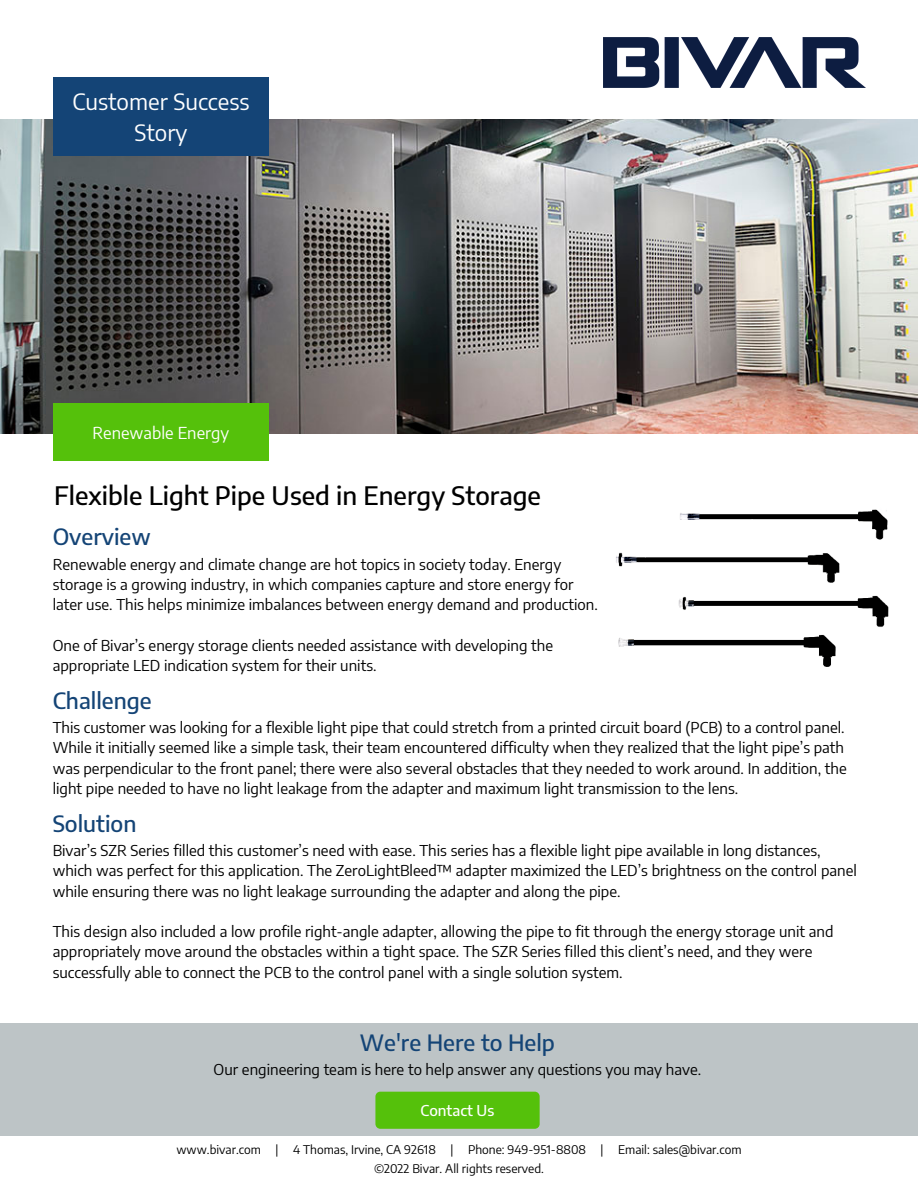
<style>
.page{position:relative;width:918px;height:1188px;background:#fff}
.page>*{position:absolute;margin:0;border:0;box-sizing:border-box;transform-origin:0 0}
.t1{font:500 25.5px "Encode Sans";color:#000}
.t2{font:500 22.5px "Encode Sans";color:#144476}
.t3{font:22.5px/31.5px "Encode Sans";color:#fff;text-align:center}
.t4{font:16.5px "Encode Sans";color:#fff}
.t5{font:15px/20.2px "Encode Sans";color:#000}
.t6{font:500 15px "Encode Sans";color:#fff}
.t7{font:12px/19px "Encode Sans";color:#000;text-align:center}
</style>
<div class="page">
<img style="left:0;top:120px;width:918px;height:313px">
<img style="left:603px;top:38px;width:262px;height:49px">
<div style="left:53px;top:77px;width:216px;height:79px;background:#144476"></div>
<div style="left:53px;top:403px;width:216px;height:58px;background:#55c10b"></div>
<img style="left:588px;top:416px;width:330px;height:251px">
<div style="left:0;top:1023px;width:916px;height:113px;background:#bdc4c6"></div>
<div style="left:375px;top:1092px;width:165px;height:37px;background:#55c10b;border-radius:5px"></div>
<h2 class="t3" style="left:72px;top:85px;width:179px">Customer Success<br>Story</h2>
<p class="t4" style="left:92px;top:422px;width:138px">Renewable Energy</p>
<h1 class="t1" style="left:54px;top:478px;width:488px">Flexible Light Pipe Used in Energy Storage</h1>
<h2 class="t2" style="left:53px;top:522px;width:100px">Overview</h2>
<p class="t5" style="left:53px;top:553px;width:547px">Renewable energy and climate change are hot topics in society today. Energy storage is a growing industry, in which companies capture and store energy for later use. This helps minimize imbalances between energy demand and production.</p>
<p class="t5" style="left:53px;top:634px;width:502px">One of Bivar’s energy storage clients needed assistance with developing the appropriate LED indication system for their units.</p>
<h2 class="t2" style="left:53px;top:686px;width:101px">Challenge</h2>
<p class="t5" style="left:53px;top:717px;width:796px">This customer was looking for a flexible light pipe that could stretch from a printed circuit board (PCB) to a control panel.<br>While it initially seemed like a simple task, their team encountered difficulty when they realized that the light pipe’s path was perpendicular to the front panel; there were also several obstacles that they needed to work around. In addition, the light pipe needed to have no light leakage from the adapter and maximum light transmission to the lens.</p>
<h2 class="t2" style="left:53px;top:809px;width:85px">Solution</h2>
<p class="t5" style="left:53px;top:840px;width:806px">Bivar’s SZR Series filled this customer’s need with ease. This series has a flexible light pipe available in long distances, which was perfect for this application. The ZeroLightBleed™ adapter maximized the LED’s brightness on the control panel while ensuring there was no light leakage surrounding the adapter and along the pipe.</p>
<p class="t5" style="left:53px;top:921px;width:782px">This design also included a low profile right-angle adapter, allowing the pipe to fit through the energy storage unit and appropriately move around the obstacles within a tight space. The SZR Series filled this client’s need, and they were successfully able to connect the PCB to the control panel with a single solution system.</p>
<h2 class="t2" style="left:360px;top:1028px;width:197px">We're Here to Help</h2>
<p class="t5" style="left:214px;top:1059px;width:489px">Our engineering team is here to help answer any questions you may have.</p>
<p class="t6" style="left:421px;top:1100px;width:75px">Contact Us</p>
<h2 class="t2" style="left:361px;top:1033px;width:197px">We're Here to Help</h2>
<p class="t6" style="left:391px;top:1097px;width:137px">Ask a Design Expert</p>
<p class="t7" style="left:176px;top:1139px;width:567px">www.bivar.com | 4 Thomas, Irvine, CA 92618 | Phone: 949-951-8808 | Email: sales@bivar.com ©2022 Bivar. All rights reserved.</p>
</div>
